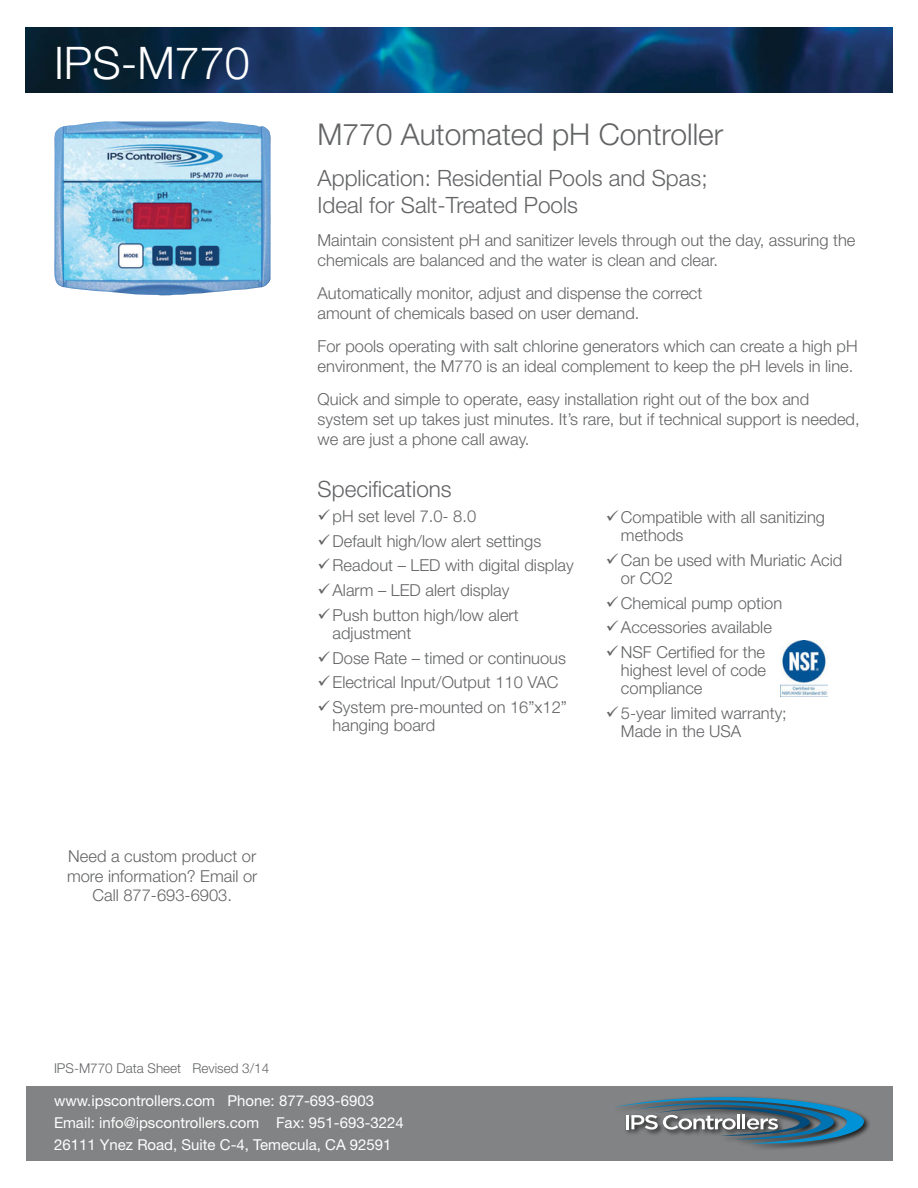
<style>
.page{position:relative;width:918px;height:1188px;background:#fff}
.page>*{position:absolute;margin:0;border:0;box-sizing:border-box;transform-origin:0 0}
.t1{font:300 45px "Helvetica Neue";color:#fff}
.t2{font:300 30px "Helvetica Neue";color:#636466}
.t3{font:300 22.5px/27px "Helvetica Neue";color:#636466}
.t4{font:300 16.5px/19.8px "Helvetica Neue";color:#636466}
.t5{font:15px/21.8px "Helvetica Neue";color:#fff}
.t6{font:300 13.5px "Helvetica Neue";color:#636466}
</style>
<div class="page">
<img style="left:26px;top:27px;width:866px;height:66px">
<img style="left:54px;top:122px;width:217px;height:174px">
<div style="left:26px;top:1086px;width:866px;height:75px;background:#828384"></div>
<div style="left:612px;top:1095px;width:259px;height:56px;background:#000;opacity:.75"></div>
<svg style="left:613px;top:1095px;width:251px;height:50px"></svg>
<svg style="left:780px;top:640px;width:48px;height:57px"></svg>
<img style="left:781px;top:641px;width:46px;height:55px">
<h1 class="t1" style="left:54px;top:35px;width:197px">IPS-M770</h1>
<p class="t4" style="left:67px;top:846px;width:192px;text-align:center">Need a custom product or more information? Email or<br>Call 877-693-6903.</p>
<h2 class="t2" style="left:318px;top:116px;width:407px">M770 Automated pH Controller</h2>
<h3 class="t3" style="left:318px;top:164px;width:392px">Application: Residential Pools and Spas;<br>Ideal for Salt-Treated Pools</h3>
<p class="t4" style="left:318px;top:230px;width:539px">Maintain consistent pH and sanitizer levels through out the day, assuring the chemicals are balanced and the water is clean and clear.</p>
<p class="t4" style="left:318px;top:283px;width:386px">Automatically monitor, adjust and dispense the correct amount of chemicals based on user demand.</p>
<p class="t4" style="left:318px;top:336px;width:542px">For pools operating with salt chlorine generators which can create a high pH environment, the M770 is an ideal complement to keep the pH levels in line.</p>
<p class="t4" style="left:318px;top:389px;width:544px">Quick and simple to operate, easy installation right out of the box and system set up takes just minutes. It’s rare, but if technical support is needed, we are just a phone call away.</p>
<h3 class="t3" style="left:318px;top:475px;width:136px">Specifications</h3>
<p class="t4" style="left:318px;top:506px;width:160px">✓pH set level 7.0- 8.0</p>
<p class="t4" style="left:318px;top:531px;width:225px">✓Default high/low alert settings</p>
<p class="t4" style="left:318px;top:555px;width:258px">✓Readout – LED with digital display</p>
<p class="t4" style="left:318px;top:580px;width:193px">✓Alarm – LED alert display</p>
<p class="t4" style="left:333px;top:606px;width:188px;line-height:18px;text-indent:-15px">✓Push button high/low alert adjustment</p>
<p class="t4" style="left:318px;top:648px;width:250px">✓Dose Rate – timed or continuous</p>
<p class="t4" style="left:318px;top:672px;width:242px">✓Electrical Input/Output 110 VAC</p>
<p class="t4" style="left:333px;top:698px;width:236px;line-height:18px;text-indent:-15px">✓System pre-mounted on 16”x12” hanging board</p>
<p class="t4" style="left:621px;top:508px;width:206px;line-height:18px;text-indent:-15px">✓Compatible with all sanitizing methods</p>
<p class="t4" style="left:621px;top:551px;width:223px;line-height:18px;text-indent:-15px">✓Can be used with Muriatic Acid or CO2</p>
<p class="t4" style="left:606px;top:593px;width:178px">✓Chemical pump option</p>
<p class="t4" style="left:606px;top:617px;width:167px">✓Accessories available</p>
<p class="t4" style="left:621px;top:643px;width:147px;line-height:18px;text-align:justify;text-indent:-15px">✓NSF Certified for the highest level of code compliance</p>
<p class="t4" style="left:621px;top:704px;width:167px;line-height:18px;text-indent:-15px">✓5-year limited warranty;<br>Made in the USA</p>
<p class="t6" style="left:54px;top:1060px;width:217px">IPS-M770 Data Sheet Revised 3/14</p>
<p class="t5" style="left:54px;top:1090px;width:351px">www.ipscontrollers.com Phone: 877-693-6903<br>Email: info@ipscontrollers.com Fax: 951-693-3224<br>26111 Ynez Road, Suite C-4, Temecula, CA 92591</p>
</div>
